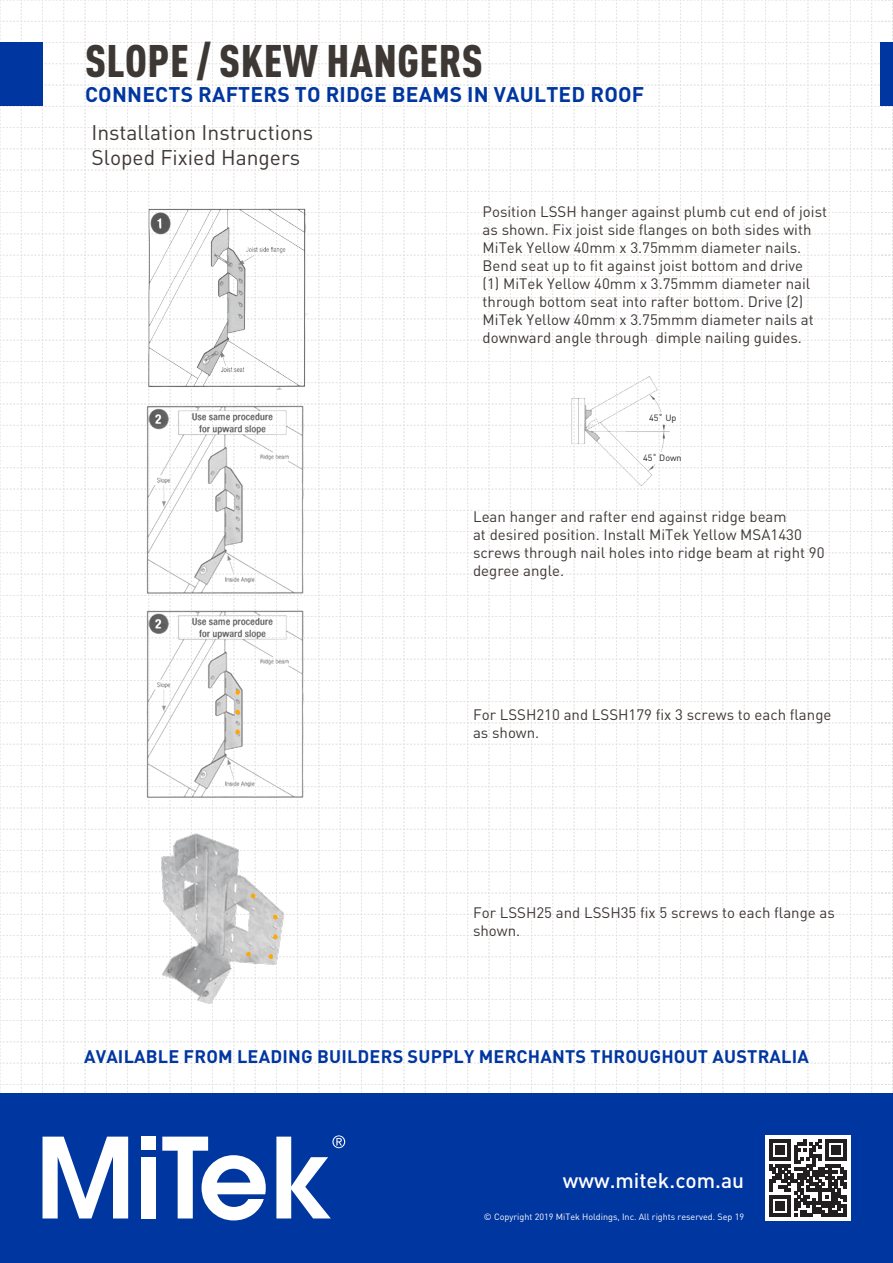
<style>
.page{position:relative;width:893px;height:1263px;background:#fff}
.page>*{position:absolute;margin:0;border:0;box-sizing:border-box;transform-origin:0 0}
.t1{font:900 condensed 45px "DIN Pro";letter-spacing:.01em;color:#3e3835}
.Align_Left{font:21px "DIN Pro";color:#3e3835}
.t2{font:700 21px "DIN Pro";letter-spacing:.01em;color:#0036a0}
.t3{font:500 21px "DIN Pro";color:#fff}
.t4{font:700 18px "DIN Pro";letter-spacing:.01em;color:#0036a0}
.Align_Left-2{font:15px/18px "DIN Pro";color:#3e3835}
.Align_Left-3{font:15px/18px "DIN Pro";color:#3e3835}
.t5{font:9px "DIN Pro";color:#fff}
.t6{font:9px "DIN Pro";color:#231f20}
</style>
<div class="page">
<div style="left:0;top:1093px;width:893px;height:170px;background:#0036a0"></div>
<div style="left:0;top:43px;width:43px;height:63px;background:#0036a0"></div>
<div style="left:880px;top:43px;width:13px;height:63px;background:#0036a0"></div>
<div style="left:765px;top:1135px;width:85px;height:85px;background:#fff"></div>
<svg style="left:769px;top:1139px;width:78px;height:77px"></svg>
<img style="left:148px;top:201px;width:164px;height:192px">
<img style="left:570px;top:371px;width:104px;height:118px">
<img style="left:144px;top:399px;width:169px;height:378px">
<svg style="left:235px;top:710px;width:5px;height:4px"></svg>
<svg style="left:235px;top:690px;width:5px;height:5px"></svg>
<svg style="left:235px;top:729px;width:5px;height:5px"></svg>
<img style="left:106px;top:777px;width:220px;height:275px">
<svg style="left:273px;top:934px;width:5px;height:5px"></svg>
<svg style="left:269px;top:954px;width:4px;height:5px"></svg>
<svg style="left:273px;top:915px;width:5px;height:4px"></svg>
<svg style="left:251px;top:894px;width:4px;height:4px"></svg>
<svg style="left:246px;top:952px;width:5px;height:4px"></svg>
<svg style="left:276px;top:1135px;width:69px;height:83px"></svg>
<svg style="left:43px;top:1136px;width:85px;height:82px"></svg>
<div style="left:141px;top:1136px;width:15px;height:14px;background:#fff"></div>
<div style="left:141px;top:1157px;width:15px;height:61px;background:#fff"></div>
<svg style="left:162px;top:1136px;width:104px;height:84px"></svg>
<h1 class="t1" style="left:85px;top:27px;width:399px">SLOPE / SKEW HANGERS</h1>
<h2 class="t2" style="left:85px;top:78px;width:561px">CONNECTS RAFTERS TO RIDGE BEAMS IN VAULTED ROOF</h2>
<p class="Align_Left" style="left:91px;top:116px;width:223px">Installation Instructions</p>
<p class="Align_Left" style="left:91px;top:141px;width:210px">Sloped Fixied Hangers</p>
<p class="Align_Left-2" style="left:483px;top:202px;width:346px">Position LSSH hanger against plumb cut end of joist as shown. Fix joist side flanges on both sides with MiTek Yellow 40mm x 3.75mmm diameter nails.<br>Bend seat up to fit against joist bottom and drive<br>(1) MiTek Yellow 40mm x 3.75mmm diameter nail through bottom seat into rafter bottom. Drive (2)<br>MiTek Yellow 40mm x 3.75mmm diameter nails at downward angle through dimple nailing guides.</p>
<p class="t6" style="left:649px;top:412px;width:29px">45˚ Up</p>
<p class="t6" style="left:643px;top:452px;width:40px">45˚ Down</p>
<p class="Align_Left-3" style="left:473px;top:507px;width:353px">Lean hanger and rafter end against ridge beam<br>at desired position. Install MiTek Yellow MSA1430 screws through nail holes into ridge beam at right 90 degree angle.</p>
<p class="Align_Left-3" style="left:473px;top:705px;width:360px">For LSSH210 and LSSH179 fix 3 screws to each flange as shown.</p>
<p class="Align_Left-3" style="left:473px;top:903px;width:363px">For LSSH25 and LSSH35 fix 5 screws to each flange as shown.</p>
<p class="t4" style="left:84px;top:1042px;width:726px">AVAILABLE FROM LEADING BUILDERS SUPPLY MERCHANTS THROUGHOUT AUSTRALIA</p>
<h2 class="t3" style="left:563px;top:1164px;width:183px">www.mitek.com.au</h2>
<p class="t5" style="left:484px;top:1210px;width:262px">© Copyright 2019 MiTek Holdings, Inc. All rights reserved. Sep 19</p>
</div>
